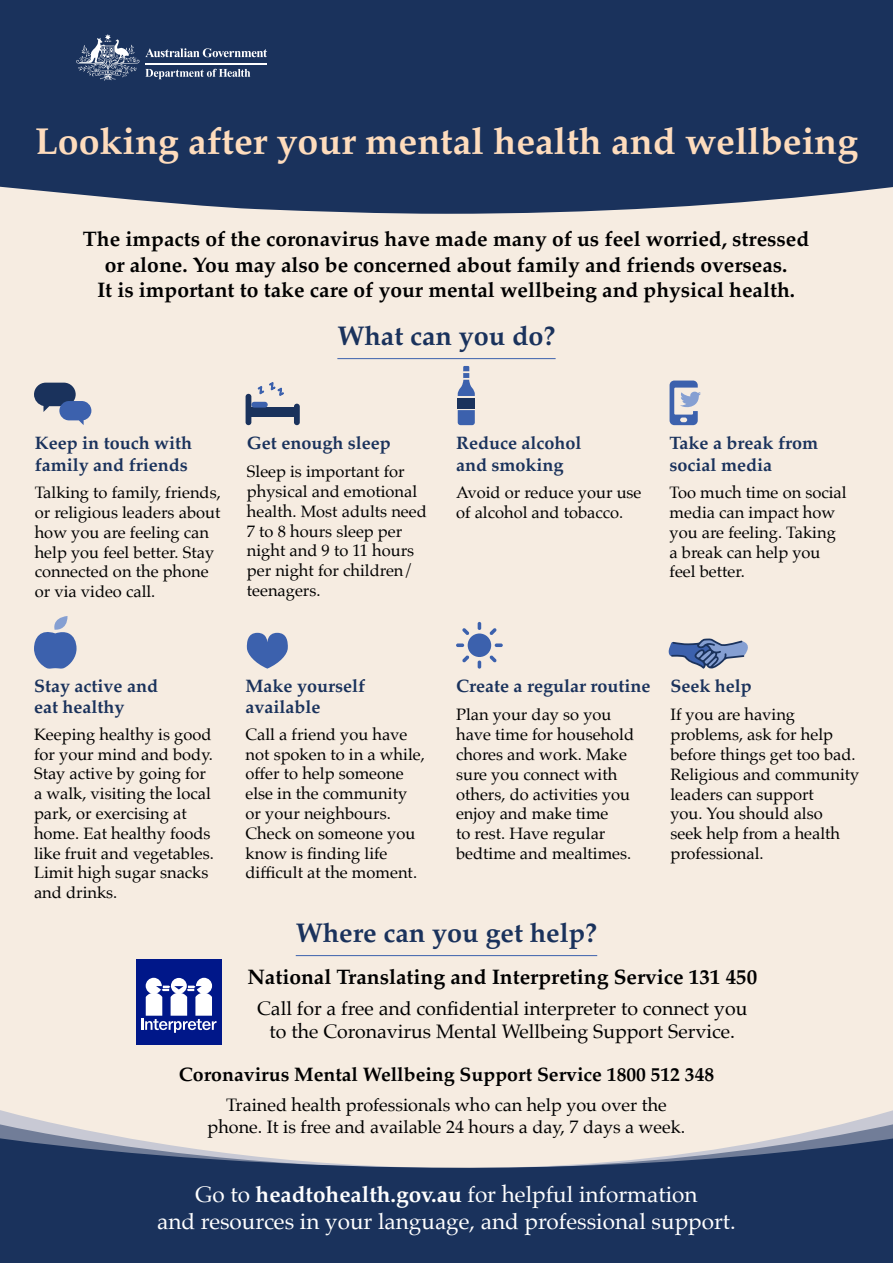
<style>
.page{position:relative;width:893px;height:1263px;background:#f6ece1}
.page>*{position:absolute;margin:0;border:0;box-sizing:border-box;transform-origin:0 0}
.t1{font:700 37.5px "Palatino";color:#fedcbd}
.t2{font:700 27px "Palatino";color:#1a325c}
.t3{font:22.5px/27px "Palatino";color:#fff;text-align:center}
.t4{font:700 21px/25.2px "Palatino";color:#000;text-align:center}
.t5{font:19.5px/23.4px "Palatino";color:#000;text-align:center}
.t6{font:700 19.5px "Palatino";color:#000}
.t7{font:700 18px/21.6px "Palatino";color:#1a325c}
.t8{font:18px/21.6px "Palatino";color:#000;text-align:center}
.t9{font:16.5px/19.8px "Palatino";color:#000}
.s1{font-weight:700}
</style>
<div class="page">
<svg style="left:0;top:1119px;width:893px;height:144px;fill:#1a325c"></svg>
<div style="left:0;top:0;width:893px;height:214px;background:#1a325c"></div>
<svg style="left:34px;top:383px;width:57px;height:42px"></svg>
<div style="left:248px;top:408px;width:48px;height:9px;background:#1a325c"></div>
<div style="left:246px;top:394px;width:5px;height:31px;background:#1a325c;border-radius:3px"></div>
<div style="left:294px;top:404px;width:6px;height:21px;background:#1a325c;border-radius:3px"></div>
<div style="left:251px;top:402px;width:17px;height:6px;background:#3c61ad;border-radius:3px"></div>
<svg style="left:257px;top:382px;width:27px;height:14px"></svg>
<div style="left:458px;top:398px;width:17px;height:10px;background:#1a325c"></div>
<svg style="left:458px;top:410px;width:17px;height:15px"></svg>
<svg style="left:458px;top:366px;width:17px;height:30px"></svg>
<div style="left:468px;top:633px;width:23px;height:24px;background:#3c61ad;border-radius:50%"></div>
<svg style="left:478px;top:622px;width:3px;height:8px"></svg>
<svg style="left:478px;top:660px;width:3px;height:9px"></svg>
<svg style="left:495px;top:643px;width:8px;height:4px"></svg>
<svg style="left:456px;top:643px;width:8px;height:4px"></svg>
<svg style="left:489px;top:628px;width:8px;height:7px"></svg>
<svg style="left:462px;top:655px;width:7px;height:7px"></svg>
<svg style="left:489px;top:655px;width:8px;height:7px"></svg>
<svg style="left:462px;top:628px;width:7px;height:7px"></svg>
<svg style="left:247px;top:633px;width:41px;height:36px"></svg>
<svg style="left:670px;top:381px;width:31px;height:44px"></svg>
<svg style="left:668px;top:638px;width:80px;height:31px"></svg>
<svg style="left:76px;top:34px;width:191px;height:46px;background:#44587a"></svg>
<svg style="left:34px;top:616px;width:43px;height:53px"></svg>
<div style="left:136px;top:959px;width:85px;height:85px;background:#001789"></div>
<svg style="left:141px;top:978px;width:76px;height:55px"></svg>
<hr style="left:337px;top:358px;width:219px;height:1px;background:#3c61ad">
<hr style="left:296px;top:955px;width:301px;height:1px;background:#3c61ad">
<h1 class="t1" style="left:35px;top:109px;width:824px">Looking after your mental health and wellbeing</h1>
<p class="t4" style="left:83px;top:226px;width:728px">The impacts of the coronavirus have made many of us feel worried, stressed or alone. You may also be concerned about family and friends overseas.<br>It is important to take care of your mental wellbeing and physical health.</p>
<h2 class="t2" style="left:337px;top:312px;width:220px">What can you do?</h2>
<p class="t7" style="left:35px;top:432px;width:159px">Keep in touch with family and friends</p>
<p class="t7" style="left:247px;top:432px;width:145px">Get enough sleep</p>
<p class="t9" style="left:247px;top:462px;width:181px">Sleep is important for physical and emotional health. Most adults need<br>7 to 8 hours sleep per night and 9 to 11 hours per night for children/ teenagers.</p>
<p class="t9" style="left:35px;top:483px;width:188px">Talking to family, friends, or religious leaders about how you are feeling can help you feel better. Stay connected on the phone or via video call.</p>
<p class="t7" style="left:456px;top:432px;width:127px">Reduce alcohol and smoking</p>
<p class="t9" style="left:456px;top:483px;width:187px">Avoid or reduce your use of alcohol and tobacco.</p>
<p class="t7" style="left:670px;top:432px;width:150px">Take a break from social media</p>
<p class="t9" style="left:670px;top:483px;width:179px">Too much time on social media can impact how you are feeling. Taking a break can help you feel better.</p>
<p class="t7" style="left:34px;top:674px;width:125px">Stay active and eat healthy</p>
<p class="t9" style="left:34px;top:724px;width:181px">Keeping healthy is good for your mind and body.<br>Stay active by going for a walk, visiting the local park, or exercising at home. Eat healthy foods like fruit and vegetables.<br>Limit high sugar snacks and drinks.</p>
<p class="t7" style="left:246px;top:674px;width:121px">Make yourself available</p>
<p class="t9" style="left:246px;top:724px;width:181px">Call a friend you have not spoken to in a while, offer to help someone else in the community or your neighbours.<br>Check on someone you know is finding life difficult at the moment.</p>
<p class="t7" style="left:456px;top:674px;width:196px">Create a regular routine</p>
<p class="t9" style="left:456px;top:705px;width:180px">Plan your day so you have time for household chores and work. Make sure you connect with others, do activities you enjoy and make time<br>to rest. Have regular bedtime and mealtimes.</p>
<h2 class="t2" style="left:296px;top:909px;width:303px">Where can you get help?</h2>
<p class="t7" style="left:670px;top:674px;width:83px">Seek help</p>
<p class="t9" style="left:670px;top:705px;width:191px">If you are having problems, ask for help before things get too bad.<br>Religious and community leaders can support<br>you. You should also<br>seek help from a health professional.</p>
<p class="t4" style="left:247px;top:964px;width:511px">National Translating and Interpreting Service 131 450</p>
<p class="t5" style="left:257px;top:996px;width:492px">Call for a free and confidential interpreter to connect you to the Coronavirus Mental Wellbeing Support Service.</p>
<p class="t6" style="left:179px;top:1057px;width:537px">Coronavirus Mental Wellbeing Support Service 1800 512 348</p>
<p class="t8" style="left:208px;top:1094px;width:479px">Trained health professionals who can help you over the phone. It is free and available 24 hours a day, 7 days a week.</p>
<h3 class="t3" style="left:157px;top:1181px;width:580px">Go to <span class="s1">headtohealth.gov.au</span> for helpful information<br>and resources in your language, and professional support.</h3>
</div>
